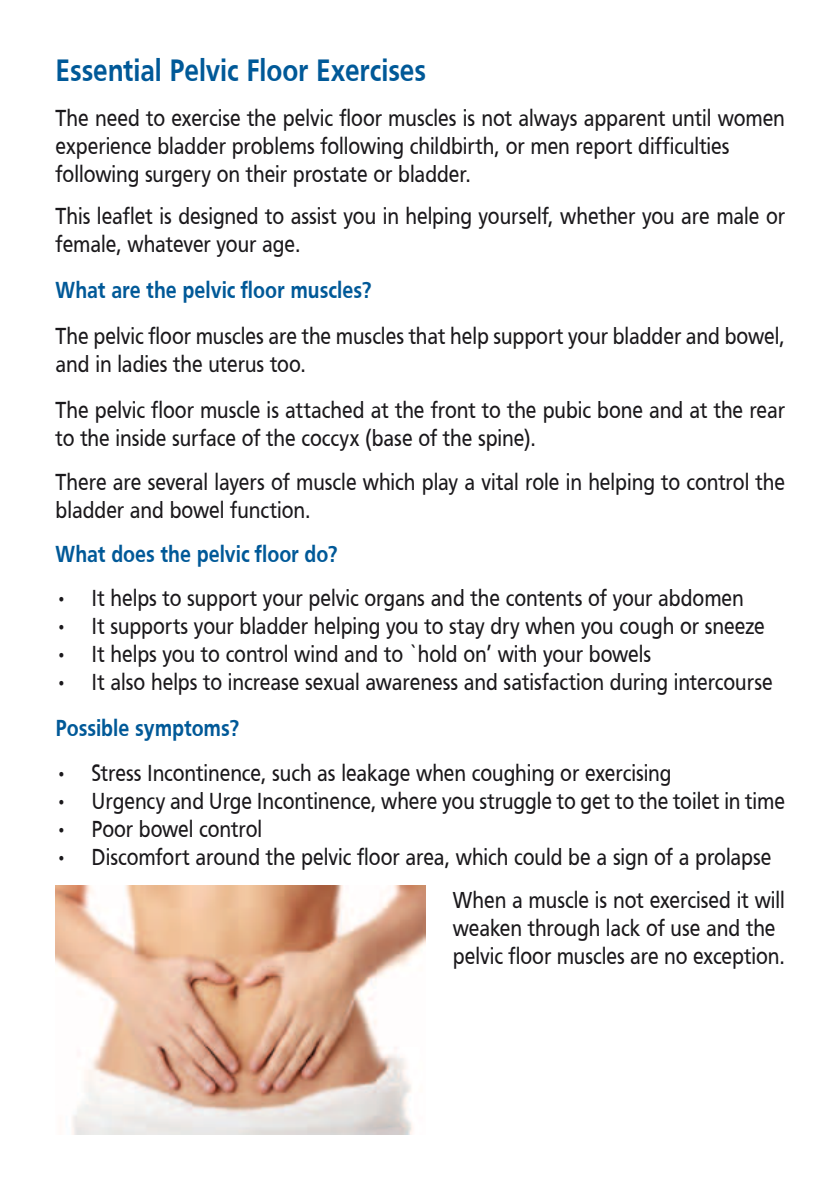
<style>
.page{position:relative;width:840px;height:1191px;background:#fff}
.page>*{position:absolute;margin:0;border:0;box-sizing:border-box;transform-origin:0 0}
.t1{font:700 32px "Frutiger Cnd";letter-spacing:-.005em;color:#005998}
.t2{font:24px/28px "Frutiger Cnd";color:#1a181b}
.t3{font:700 24px "Frutiger Cnd";color:#005998}
</style>
<div class="page">
<img style="left:56px;top:885px;width:369px;height:249px">
<h1 class="t1" style="left:56px;top:52px;width:372px">Essential Pelvic Floor Exercises</h1>
<p class="t2" style="left:56px;top:104px;width:730px">The need to exercise the pelvic floor muscles is not always apparent until women experience bladder problems following childbirth, or men report difficulties following surgery on their prostate or bladder.</p>
<p class="t2" style="left:56px;top:202px;width:730px">This leaflet is designed to assist you in helping yourself, whether you are male or female, whatever your age.</p>
<p class="t3" style="left:56px;top:276px;width:317px">What are the pelvic floor muscles?</p>
<p class="t2" style="left:56px;top:321px;width:730px">The pelvic floor muscles are the muscles that help support your bladder and bowel, and in ladies the uterus too.</p>
<p class="t2" style="left:56px;top:395px;width:730px">The pelvic floor muscle is attached at the front to the pubic bone and at the rear to the inside surface of the coccyx (base of the spine).</p>
<p class="t2" style="left:56px;top:467px;width:730px">There are several layers of muscle which play a vital role in helping to control the bladder and bowel function.</p>
<p class="t3" style="left:56px;top:540px;width:283px">What does the pelvic floor do?</p>
<p class="t2" style="left:56px;top:584px;width:689px">• It helps to support your pelvic organs and the contents of your abdomen</p>
<p class="t2" style="left:56px;top:612px;width:710px">• It supports your bladder helping you to stay dry when you cough or sneeze</p>
<p class="t2" style="left:56px;top:640px;width:597px">• It helps you to control wind and to `hold on’ with your bowels</p>
<p class="t2" style="left:56px;top:668px;width:718px">• It also helps to increase sexual awareness and satisfaction during intercourse</p>
<p class="t3" style="left:56px;top:714px;width:185px">Possible symptoms?</p>
<p class="t2" style="left:56px;top:759px;width:617px">• Stress Incontinence, such as leakage when coughing or exercising</p>
<p class="t2" style="left:56px;top:787px;width:730px">• Urgency and Urge Incontinence, where you struggle to get to the toilet in time</p>
<p class="t2" style="left:56px;top:815px;width:208px">• Poor bowel control</p>
<p class="t2" style="left:452px;top:836px;width:333px;line-height:42.6px;text-indent:-397px">• Discomfort around the pelvic floor area, which could be a sign of a prolapse<br>When a muscle is not exercised it will</p>
<p class="t2" style="left:452px;top:913px;width:333px">weaken through lack of use and the pelvic floor muscles are no exception.</p>
</div>
